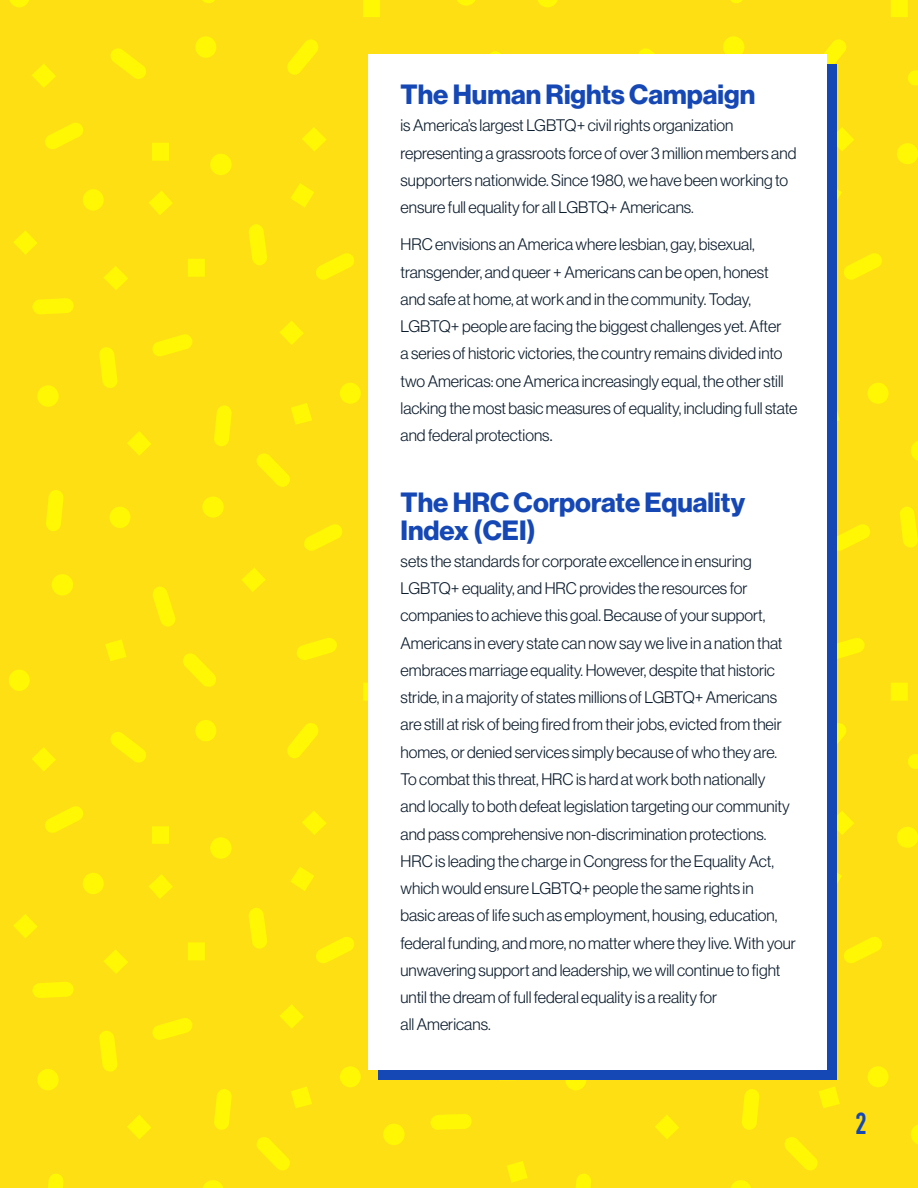
<style>
.page{position:relative;width:918px;height:1188px;background:#fedf14}
.page>*{position:absolute;margin:0;border:0;box-sizing:border-box;transform-origin:0 0}
.t1{font:700 30px "DIN Condensed";color:#1548b5}
.t2{font:27.3px/27.3px "N Haas Grotesk DS Pro 75 Bd";color:#1548b5}
.t3{font:16.35px/27.3px "N Haas Grotesk DS Pro 45 Lt";color:#0b1c2c}
.s1{font-family:"Montserrat"}
</style>
<div class="page">
<div style="left:379px;top:65px;width:458px;height:1015px;background:#1548b5"></div>
<div style="left:368px;top:54px;width:458px;height:1015px;background:#fff"></div>
<h2 class="t2" style="left:401px;top:81px;width:356px">The Human Rights Campaign</h2>
<p class="t3" style="left:401px;top:112px;width:397px">is America’s largest LGBTQ+ civil rights organization representing a grassroots force of over 3 million members and supporters nationwide. Since 1980, we have been working to ensure full equality for all LGBTQ+ Americans.</p>
<p class="t3" style="left:401px;top:231px;width:398px">HRC envisions an America where lesbian, gay, bisexual, transgender, and queer + Americans can be open, honest and safe at home, at work and in the community. Today, LGBTQ+ people are facing the biggest challenges yet. After<br>a series of historic victories, the country remains divided into two Americas: one America increasingly equal, the other still lacking the most basic measures of equality, including full state and federal protections<span class="s1">.</span></p>
<h2 class="t2" style="left:401px;top:489px;width:346px">The HRC Corporate Equality<br>Index (CEI)</h2>
<p class="t3" style="left:401px;top:547px;width:397px">sets the standards for corporate excellence in ensuring LGBTQ+ equality, and HRC provides the resources for companies to achieve this goal. Because of your support, Americans in every state can now say we live in a nation that embraces marriage equality. However, despite that historic stride, in a majority of states millions of LGBTQ+ Americans are still at risk of being fired from their jobs, evicted from their homes, or denied services simply because of who they are.<br>To combat this threat, HRC is hard at work both nationally<br>and locally to both defeat legislation targeting our community and pass comprehensive non-discrimination protections.<br>HRC is leading the charge in Congress for the Equality Act, which would ensure LGBTQ+ people the same rights in<br>basic areas of life such as employment, housing, education, federal funding, and more, no matter where they live. With your unwavering support and leadership, we will continue to fight until the dream of full federal equality is a reality for<br>all Americans.</p>
<h1 class="t1" style="left:855px;top:1103px;width:13px">2</h1>
</div>
